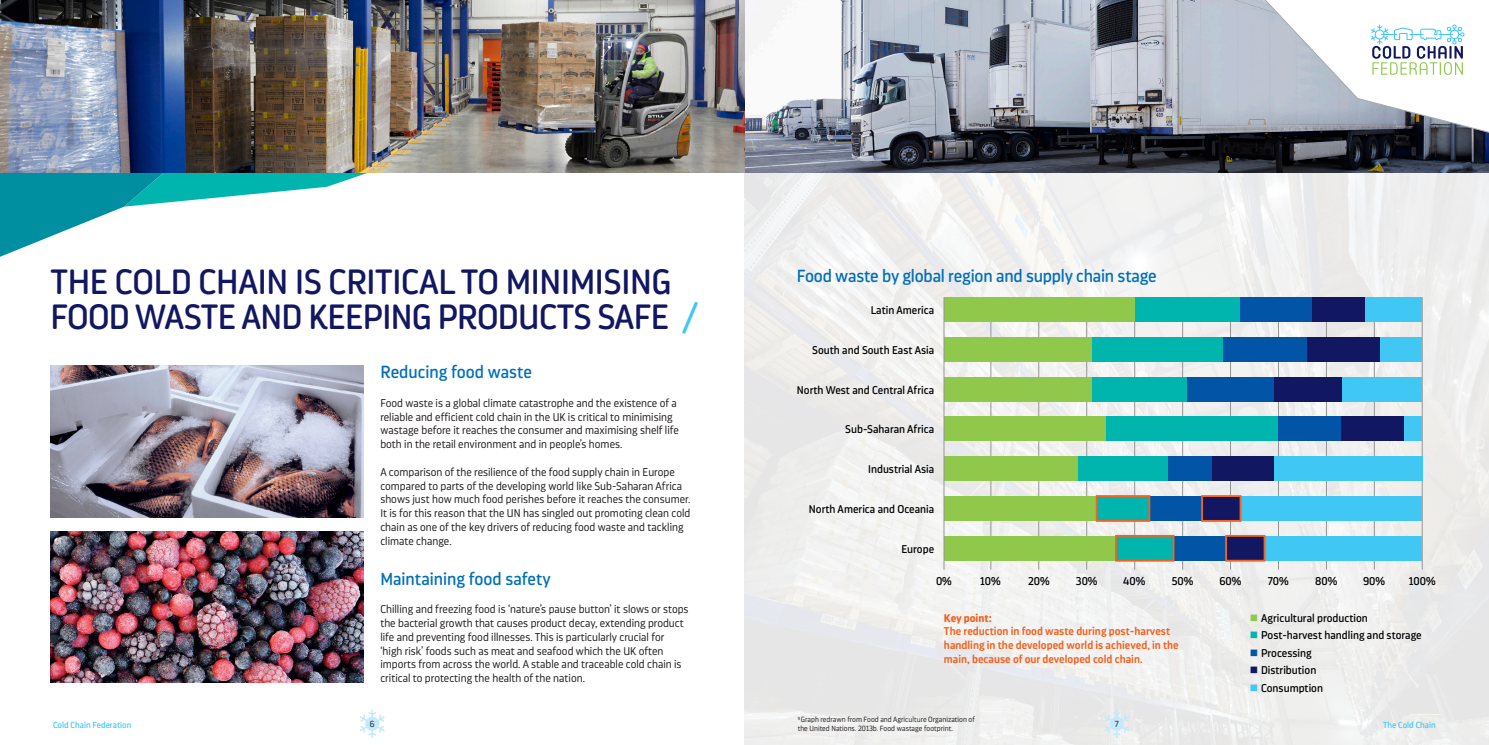
<style>
.page{position:relative;width:1489px;height:745px;background:#fff}
.page>*{position:absolute;margin:0;border:0;box-sizing:border-box;transform-origin:0 0}
.t1{font:35px/35px "Darwin Ess Rd";letter-spacing:-.02em;color:#121761}
.t2{font:17.5px "Darwin Ess Rd";letter-spacing:-.01em;color:#006fba}
.t3{font:300 11.25px/13.8px "Darwin Ess Rd";color:#231f20}
.t4{font:11.25px "Darwin Ess Rd";color:#000001}
.t5{font:600 11.25px/13.8px "Darwin Ess Rd";color:#f26221}
.t6{font:8.75px "Darwin Ess Rd";color:#40c7f4}
.t7{font:300 8.75px "Darwin Ess Rd";color:#231f20}
.t8{font:300 7.5px/9px "Darwin Ess Rd";color:#231f20}
.s1{color:#40c7f4}
.s2{font-weight:700}
.s3{color:#90c84c}
.s4{color:#00b5ae}
.s5{color:#0154a6}
.s6{color:#121761}
</style>
<div class="page">
<svg style="left:0;top:172px;width:456px;height:84px"></svg>
<img style="left:744px;top:172px;width:744px;height:572px">
<svg style="left:360px;top:709px;width:25px;height:28px"></svg>
<svg style="left:1104px;top:709px;width:25px;height:28px"></svg>
<img style="left:50px;top:365px;width:313px;height:152px">
<img style="left:50px;top:531px;width:313px;height:151px">
<hr style="left:990px;top:297px;width:1px;height:272px;background:#939595">
<hr style="left:1038px;top:297px;width:1px;height:272px;background:#939595">
<hr style="left:1086px;top:297px;width:1px;height:272px;background:#939595">
<hr style="left:1134px;top:297px;width:1px;height:272px;background:#939595">
<hr style="left:1182px;top:297px;width:1px;height:272px;background:#939595">
<hr style="left:1229px;top:297px;width:1px;height:272px;background:#939595">
<hr style="left:1277px;top:297px;width:1px;height:272px;background:#939595">
<hr style="left:1325px;top:297px;width:1px;height:272px;background:#939595">
<hr style="left:1373px;top:297px;width:1px;height:272px;background:#939595">
<hr style="left:1421px;top:297px;width:1px;height:272px;background:#939595">
<div style="left:944px;top:297px;width:190px;height:25px;background:#90c84c"></div>
<div style="left:1134px;top:297px;width:106px;height:25px;background:#00b5ae"></div>
<div style="left:1240px;top:297px;width:72px;height:25px;background:#0154a6"></div>
<div style="left:1312px;top:297px;width:53px;height:25px;background:#121761"></div>
<div style="left:1364px;top:297px;width:57px;height:25px;background:#40c7f4"></div>
<div style="left:944px;top:336px;width:147px;height:25px;background:#90c84c"></div>
<div style="left:1091px;top:336px;width:131px;height:25px;background:#00b5ae"></div>
<div style="left:1222px;top:336px;width:85px;height:25px;background:#0154a6"></div>
<div style="left:1364px;top:336px;width:57px;height:25px;background:#40c7f4"></div>
<div style="left:1307px;top:336px;width:72px;height:25px;background:#121761"></div>
<div style="left:944px;top:376px;width:147px;height:25px;background:#90c84c"></div>
<div style="left:1091px;top:376px;width:96px;height:25px;background:#00b5ae"></div>
<div style="left:1187px;top:376px;width:86px;height:25px;background:#0154a6"></div>
<div style="left:1341px;top:376px;width:80px;height:25px;background:#40c7f4"></div>
<div style="left:1273px;top:376px;width:68px;height:25px;background:#121761"></div>
<div style="left:944px;top:495px;width:152px;height:25px;background:#90c84c"></div>
<div style="left:1240px;top:495px;width:181px;height:25px;background:#40c7f4"></div>
<div style="left:1149px;top:495px;width:53px;height:25px;background:#0154a6"></div>
<div style="left:1096px;top:495px;width:53px;height:25px;background:#00b5ae"></div>
<div style="left:1095px;top:495px;width:55px;height:26px;border:2px solid #f26221"></div>
<div style="left:1201px;top:495px;width:39px;height:25px;background:#121761"></div>
<div style="left:1201px;top:495px;width:40px;height:26px;border:2px solid #f26221"></div>
<div style="left:944px;top:535px;width:172px;height:25px;background:#90c84c"></div>
<div style="left:1264px;top:535px;width:157px;height:25px;background:#40c7f4"></div>
<div style="left:1173px;top:535px;width:53px;height:25px;background:#0154a6"></div>
<div style="left:944px;top:416px;width:162px;height:25px;background:#90c84c"></div>
<div style="left:1106px;top:416px;width:172px;height:25px;background:#00b5ae"></div>
<div style="left:1278px;top:416px;width:62px;height:25px;background:#0154a6"></div>
<div style="left:1365px;top:416px;width:56px;height:25px;background:#40c7f4"></div>
<div style="left:1340px;top:416px;width:63px;height:25px;background:#121761"></div>
<div style="left:944px;top:456px;width:133px;height:25px;background:#90c84c"></div>
<div style="left:1077px;top:456px;width:91px;height:25px;background:#00b5ae"></div>
<div style="left:1273px;top:456px;width:148px;height:25px;background:#40c7f4"></div>
<div style="left:1211px;top:456px;width:62px;height:25px;background:#121761"></div>
<div style="left:1168px;top:456px;width:43px;height:25px;background:#0154a6"></div>
<hr style="left:943px;top:297px;width:1px;height:272px;background:#939595">
<div style="left:1115px;top:535px;width:58px;height:25px;background:#00b5ae"></div>
<div style="left:1114px;top:534px;width:60px;height:27px;border:2px solid #f26221"></div>
<div style="left:1225px;top:535px;width:39px;height:25px;background:#121761"></div>
<div style="left:1224px;top:534px;width:41px;height:27px;border:2px solid #f26221"></div>
<img style="left:0;top:0;width:1488px;height:172px">
<svg style="left:1254px;top:0;width:234px;height:135px"></svg>
<p class="t1" style="left:50px;top:264px;width:650px">THE COLD CHAIN IS CRITICAL TO MINIMISING<br>FOOD WASTE AND KEEPING PRODUCTS SAFE <span class="s1">/</span></p>
<p class="t2" style="left:380px;top:361px;width:153px">Reducing food waste</p>
<p class="t3" style="left:380px;top:396px;width:300px">Food waste is a global climate catastrophe and the existence of a reliable and efficient cold chain in the UK is critical to minimising wastage before it reaches the consumer and maximising shelf life both in the retail environment and in people’s homes.</p>
<p class="t3" style="left:380px;top:465px;width:311px">A comparison of the resilience of the food supply chain in Europe compared to parts of the developing world like Sub-Saharan Africa shows just how much food perishes before it reaches the consumer.<br>It is for this reason that the UN has singled out promoting clean cold chain as one of the key drivers of reducing food waste and tackling climate change.</p>
<p class="t2" style="left:380px;top:568px;width:172px">Maintaining food safety</p>
<p class="t3" style="left:380px;top:602px;width:310px">Chilling and freezing food is ‘nature’s pause button’ it slows or stops the bacterial growth that causes product decay, extending product life and preventing food illnesses. This is particularly crucial for ‘high risk’ foods such as meat and seafood which the UK often imports from across the world. A stable and traceable cold chain is critical to protecting the health of the nation.</p>
<p class="t2" style="left:796px;top:265px;width:361px">Food waste by global region and supply chain stage</p>
<p class="t4" style="left:870px;top:303px;width:65px">Latin America</p>
<p class="t4" style="left:812px;top:343px;width:123px">South and South East Asia</p>
<p class="t4" style="left:797px;top:383px;width:139px">North West and Central Africa</p>
<p class="t4" style="left:845px;top:422px;width:90px">Sub-Saharan Africa</p>
<p class="t4" style="left:868px;top:462px;width:67px">Industrial Asia</p>
<p class="t4" style="left:808px;top:502px;width:127px">North America and Oceania</p>
<p class="t4" style="left:901px;top:542px;width:34px">Europe</p>
<p class="t4" style="left:980px;top:573px;width:22px">10%</p>
<p class="t4" style="left:1027px;top:573px;width:23px">20%</p>
<p class="t4" style="left:1075px;top:573px;width:23px">30%</p>
<p class="t4" style="left:1123px;top:573px;width:24px">40%</p>
<p class="t4" style="left:1171px;top:573px;width:23px">50%</p>
<p class="t4" style="left:1219px;top:573px;width:24px">60%</p>
<p class="t4" style="left:1267px;top:573px;width:23px">70%</p>
<p class="t4" style="left:1315px;top:573px;width:24px">80%</p>
<p class="t4" style="left:1362px;top:573px;width:24px">90%</p>
<p class="t4" style="left:1408px;top:573px;width:28px">100%</p>
<p class="t5" style="left:943px;top:610px;width:236px"><span class="s2">Key point:<br></span>The reduction in food waste during post-harvest handling in the developed world is achieved, in the main, because of our developed cold chain.</p>
<p class="t4" style="left:936px;top:573px;width:17px">0%</p>
<p class="t4" style="left:1249px;top:610px;width:119px"><span class="s3">■</span> Agricultural production</p>
<p class="t4" style="left:1249px;top:628px;width:173px"><span class="s4">■</span> Post-harvest handling and storage</p>
<p class="t4" style="left:1249px;top:645px;width:63px"><span class="s5">■</span> Processing</p>
<p class="t4" style="left:1249px;top:663px;width:68px"><span class="s6">■</span> Distribution</p>
<p class="t4" style="left:1249px;top:680px;width:75px"><span class="s1">■</span> Consumption</p>
<p class="t8" style="left:797px;top:714px;width:179px"><sup>9</sup> Graph redrawn from Food and Agriculture Organization of the United Nations. 2013b. Food wastage footprint.</p>
<p class="t6" style="left:1382px;top:719px;width:54px">The Cold Chain</p>
<p class="t6" style="left:53px;top:719px;width:80px">Cold Chain Federation</p>
<p class="t7" style="left:370px;top:718px;width:6px">6</p>
<p class="t7" style="left:1114px;top:718px;width:5px">7</p>
</div>
